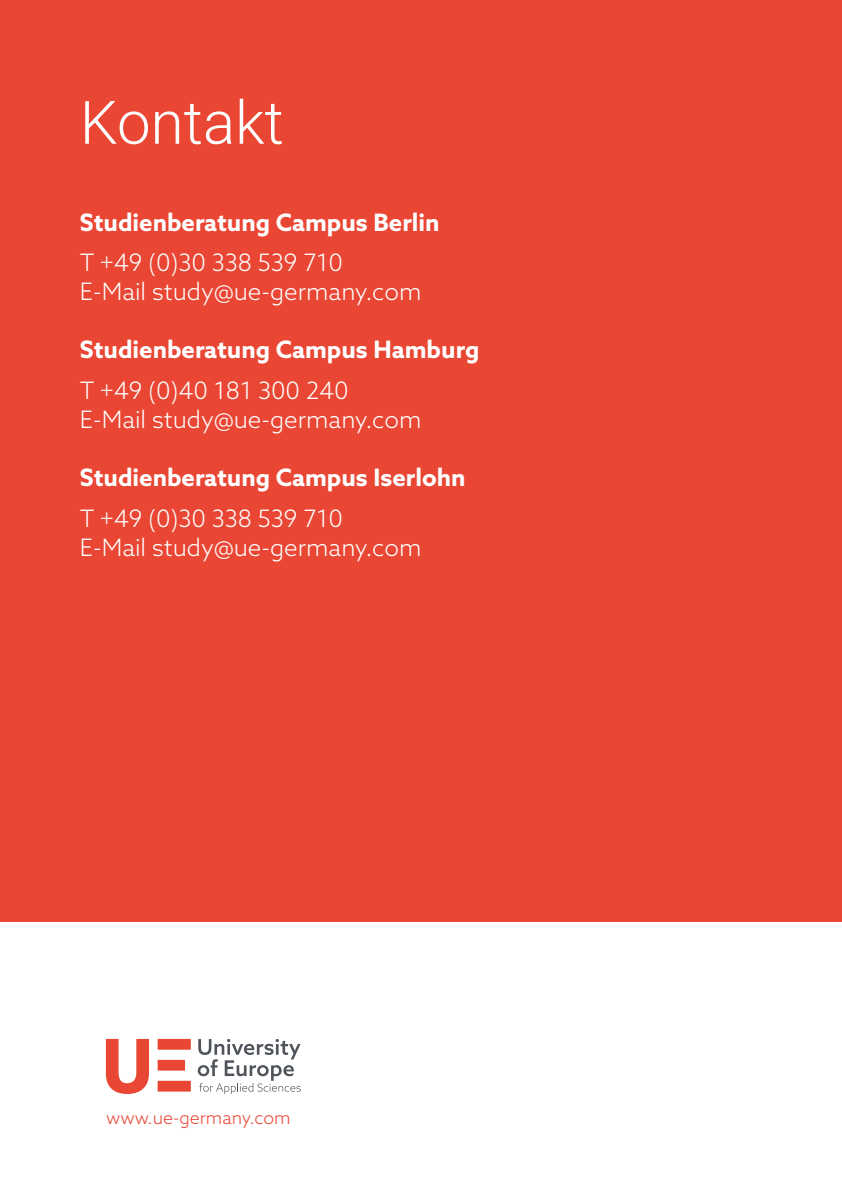
<style>
.page{position:relative;width:842px;height:1191px;background:#fff}
.page>*{position:absolute;margin:0;border:0;box-sizing:border-box;transform-origin:0 0}
.t1{font:300 60px "Heebo";color:#fff}
.t2{font:300 24px/29px "Azo Sans";color:#fff}
.t3{font:700 24px "Azo Sans";color:#fff}
.t4{font:300 17.6px "Azo Sans";color:#e94633}
</style>
<div class="page">
<svg style="left:106px;top:1039px;width:43px;height:55px"></svg>
<svg style="left:158px;top:1080px;width:33px;height:11px"></svg>
<svg style="left:158px;top:1059px;width:27px;height:11px"></svg>
<svg style="left:158px;top:1039px;width:33px;height:10px"></svg>
<svg style="left:198px;top:1039px;width:103px;height:55px"></svg>
<div style="left:0;top:0;width:842px;height:921px;background:#e94633"></div>
<h1 class="t1" style="left:80px;top:81px;width:205px">Kontakt</h1>
<p class="t3" style="left:80px;top:206px;width:361px">Studienberatung Campus Berlin</p>
<p class="t2" style="left:80px;top:248px;width:343px">T +49 (0)30 338 539 710<br>E-Mail study@ue-germany.com</p>
<p class="t3" style="left:80px;top:334px;width:401px">Studienberatung Campus Hamburg</p>
<p class="t2" style="left:80px;top:376px;width:343px">T +49 (0)40 181 300 240<br>E-Mail study@ue-germany.com</p>
<p class="t3" style="left:80px;top:461px;width:387px">Studienberatung Campus Iserlohn</p>
<p class="t2" style="left:80px;top:503px;width:343px">T +49 (0)30 338 539 710<br>E-Mail study@ue-germany.com</p>
<p class="t4" style="left:106px;top:1106px;width:186px">www.ue-germany.com</p>
</div>
